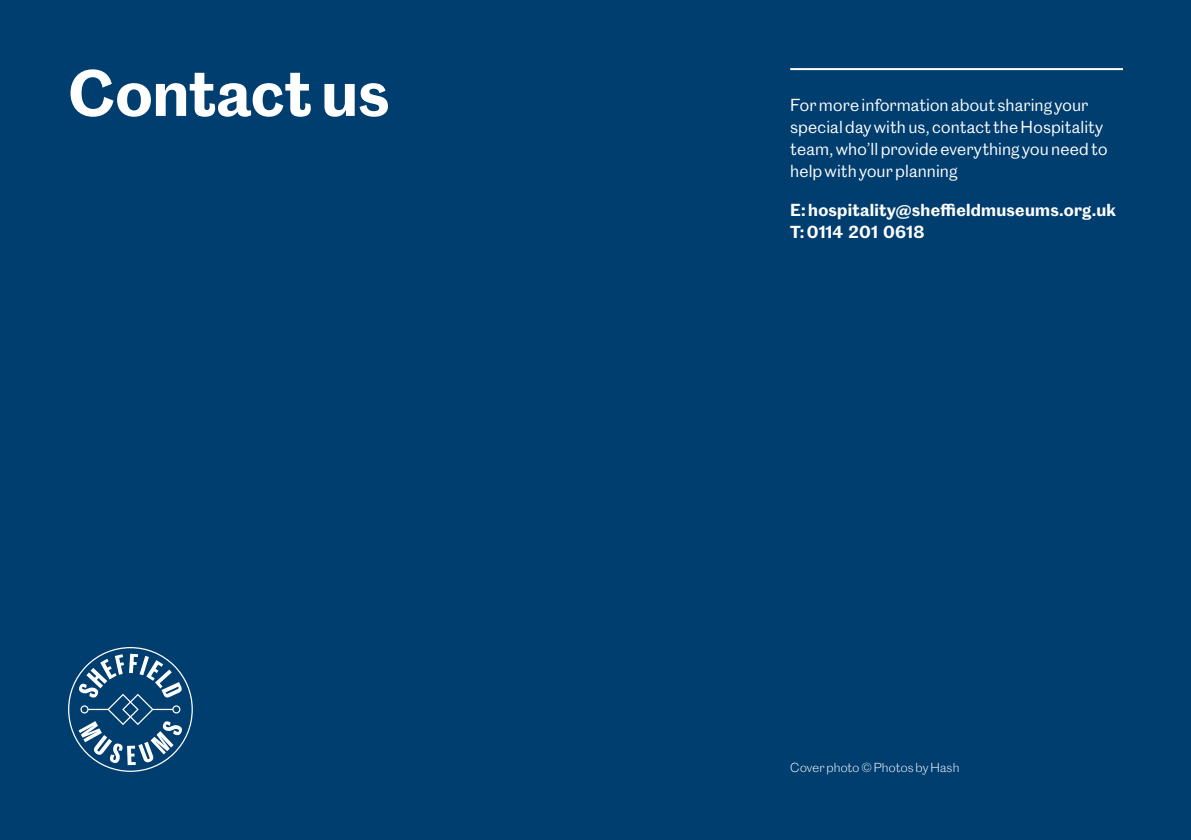
<style>
.page{position:relative;width:1191px;height:840px;background:#fff}
.page>*{position:absolute;margin:0;border:0;box-sizing:border-box;transform-origin:0 0}
.t1{font:600 60px "Caslon Doric";letter-spacing:-.005em;color:#fff}
.t2{font:16px/22px "Caslon Doric";letter-spacing:.01em;color:#fff}
.t3{font:600 16px/22px "Caslon Doric";letter-spacing:.015em;color:#fff}
.t4{font:300 12px "Caslon Doric";letter-spacing:.02em;color:#fff}
</style>
<div class="page">
<div style="left:0;top:0;width:1191px;height:839px;background:#003e70"></div>
<svg style="left:68px;top:647px;width:125px;height:124px"></svg>
<hr style="left:790px;top:68px;width:333px;height:2px;background:#fff">
<h1 class="t1" style="left:68px;top:45px;width:323px">Contact us</h1>
<p class="t2" style="left:790px;top:93px;width:319px">For more information about sharing your special day with us, contact the Hospitality team, who’ll provide everything you need to help with your planning</p>
<p class="t3" style="left:790px;top:198px;width:327px">E: hospitality@sheffieldmuseums.org.uk<br>T: 0114 201 0618</p>
<p class="t4" style="left:790px;top:757px;width:171px">Cover photo © Photos by Hash</p>
</div>
